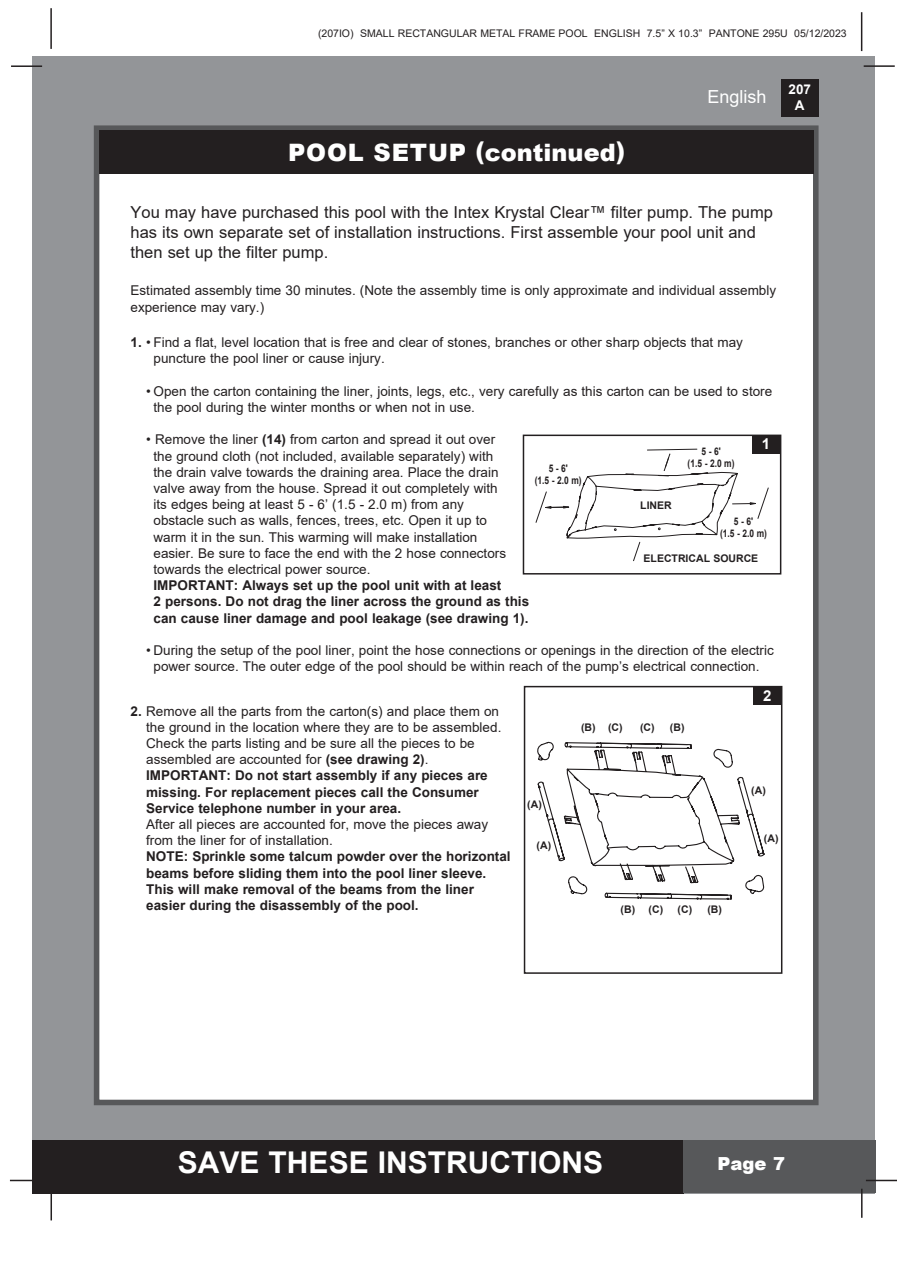
<style>
.page{position:relative;width:897px;height:1264px;background:#fff}
.page>*{position:absolute;margin:0;border:0;box-sizing:border-box;transform-origin:0 0}
.t1{font:700 30px "Arial";color:#fff}
.t2{font:900 24px "Arial";color:#fff}
.t3{font:18px "Arial";color:#fff}
.t4{font:900 18px "Arial";color:#fff}
.t5{font:16.5px/19.8px "Arial";color:#231f20}
.t6{font:700 15px "Arial";color:#fff}
.t7{font:13.5px/16.2px "Arial";color:#231f20}
.t8{font:700 13.5px "Arial";color:#231f20}
.t9{font:700 13.5px/16.2px "Arial";color:#fff;text-align:center}
.t10{font:10.5px "Arial";color:#231f20}
.t11{font:700 10.5px "Arial";color:#231f20}
.t12{font:700 10.5px "Arial";color:#231f20;scale:.8 1}
.s1{font-weight:700}
</style>
<div class="page">
<div style="left:33px;top:56px;width:842px;height:1137px;background:#939598"></div>
<div style="left:780px;top:79px;width:38px;height:38px;background:#231f20"></div>
<hr style="left:863px;top:65px;width:31px;height:2px;background:#231f20">
<hr style="left:50px;top:8px;width:2px;height:41px;background:#231f20">
<hr style="left:860px;top:12px;width:2px;height:39px;background:#231f20">
<div style="left:33px;top:1140px;width:650px;height:53px;background:#231f20"></div>
<div style="left:683px;top:1140px;width:192px;height:53px;background:#57585a"></div>
<hr style="left:865px;top:1179px;width:31px;height:2px;background:#231f20">
<hr style="left:860px;top:1188px;width:2px;height:29px;background:#231f20">
<hr style="left:50px;top:1190px;width:2px;height:30px;background:#231f20">
<hr style="left:10px;top:1179px;width:31px;height:2px;background:#231f20">
<hr style="left:11px;top:65px;width:31px;height:2px;background:#231f20">
<div style="left:94px;top:125px;width:724px;height:980px;background:#fff;border:6px solid #57585a"></div>
<div style="left:99px;top:130px;width:714px;height:44px;background:#231f20"></div>
<svg style="left:537px;top:741px;width:228px;height:158px"></svg>
<div style="left:523px;top:686px;width:259px;height:288px;border:2px solid #231f20"></div>
<div style="left:753px;top:687px;width:28px;height:18px;background:#231f20"></div>
<svg style="left:535px;top:449px;width:233px;height:113px"></svg>
<div style="left:522px;top:434px;width:259px;height:140px;border:2px solid #231f20"></div>
<div style="left:752px;top:436px;width:28px;height:17px;background:#231f20"></div>
<p class="t10" style="left:318px;top:26px;width:530px">(207IO) SMALL RECTANGULAR METAL FRAME POOL ENGLISH 7.5” X 10.3” PANTONE 295U 05/12/2023</p>
<p class="t2" style="left:288px;top:135px;width:338px">POOL SETUP (continued)</p>
<h3 class="t3" style="left:707px;top:84px;width:61px">English</h3>
<p class="t9" style="left:788px;top:81px;width:24px">207<br>A</p>
<p class="t5" style="left:130px;top:202px;width:643px">You may have purchased this pool with the Intex Krystal Clear™ filter pump. The pump has its own separate set of installation instructions. First assemble your pool unit and then set up the filter pump.</p>
<p class="t7" style="left:130px;top:282px;width:647px;line-height:17px">Estimated assembly time 30 minutes. (Note the assembly time is only approximate and individual assembly experience may vary.)</p>
<p class="t7" style="left:130px;top:334px;width:614px"><span class="s1">1.</span> • Find a flat, level location that is free and clear of stones, branches or other sharp objects that may</p>
<p class="t7" style="left:153px;top:350px;width:233px">puncture the pool liner or cause injury.</p>
<p class="t7" style="left:146px;top:383px;width:627px">• Open the carton containing the liner, joints, legs, etc., very carefully as this carton can be used to store</p>
<p class="t7" style="left:153px;top:399px;width:323px">the pool during the winter months or when not in use.</p>
<p class="t7" style="left:146px;top:431px;width:350px">• Remove the liner <span class="s1">(14)</span> from carton and spread it out over</p>
<p class="t7" style="left:153px;top:447px;width:341px">the ground cloth (not included, available separately) with</p>
<p class="t7" style="left:153px;top:464px;width:346px">the drain valve towards the draining area. Place the drain valve away from the house. Spread it out completely with</p>
<p class="t7" style="left:153px;top:496px;width:312px">its edges being at least 5 - 6’ (1.5 - 2.0 m) from any</p>
<p class="t7" style="left:153px;top:512px;width:335px">obstacle such as walls, fences, trees, etc. Open it up to warm it in the sun. This warming will make installation</p>
<p class="t7" style="left:153px;top:545px;width:354px">easier. Be sure to face the end with the 2 hose connectors towards the electrical power source.</p>
<p class="t8" style="left:153px;top:576px;width:349px">IMPORTANT: Always set up the pool unit with at least</p>
<p class="t8" style="left:153px;top:592px;width:377px">2 persons. Do not drag the liner across the ground as this</p>
<p class="t8" style="left:153px;top:608px;width:376px">can cause liner damage and pool leakage (see drawing 1).</p>
<p class="t7" style="left:146px;top:642px;width:629px">• During the setup of the pool liner, point the hose connections or openings in the direction of the electric</p>
<p class="t7" style="left:153px;top:658px;width:607px">power source. The outer edge of the pool should be within reach of the pump’s electrical connection.</p>
<p class="t7" style="left:130px;top:702px;width:370px"><span class="s1">2.</span> Remove all the parts from the carton(s) and place them on</p>
<p class="t7" style="left:146px;top:719px;width:356px">the ground in the location where they are to be assembled.</p>
<p class="t7" style="left:146px;top:735px;width:330px">Check the parts listing and be sure all the pieces to be</p>
<p class="t7" style="left:146px;top:751px;width:284px">assembled are accounted for <span class="s1">(see drawing 2)</span>.</p>
<p class="t8" style="left:146px;top:766px;width:343px">IMPORTANT: Do not start assembly if any pieces are</p>
<p class="t8" style="left:146px;top:782px;width:334px">missing. For replacement pieces call the Consumer</p>
<p class="t8" style="left:146px;top:798px;width:256px">Service telephone number in your area.</p>
<p class="t7" style="left:146px;top:816px;width:343px">After all pieces are accounted for, move the pieces away</p>
<p class="t7" style="left:146px;top:832px;width:188px">from the liner for of installation.</p>
<p class="t8" style="left:146px;top:847px;width:366px">NOTE: Sprinkle some talcum powder over the horizontal</p>
<p class="t8" style="left:146px;top:863px;width:341px">beams before sliding them into the pool liner sleeve.</p>
<p class="t8" style="left:146px;top:879px;width:329px">This will make removal of the beams from the liner</p>
<p class="t8" style="left:146px;top:896px;width:274px">easier during the disassembly of the pool.</p>
<p class="t6" style="left:761px;top:433px;width:10px">1</p>
<p class="t12" style="left:701px;top:444px;width:26px">5 - 6'</p>
<p class="t12" style="left:687px;top:456px;width:60px">(1.5 - 2.0 m)</p>
<p class="t12" style="left:548px;top:460px;width:26px">5 - 6'</p>
<p class="t12" style="left:534px;top:472px;width:60px">(1.5 - 2.0 m)</p>
<p class="t11" style="left:640px;top:497px;width:33px">LINER</p>
<p class="t12" style="left:733px;top:514px;width:26px">5 - 6'</p>
<p class="t12" style="left:720px;top:526px;width:60px">(1.5 - 2.0 m)</p>
<p class="t11" style="left:643px;top:550px;width:116px">ELECTRICAL SOURCE</p>
<p class="t6" style="left:763px;top:685px;width:10px">2</p>
<p class="t11" style="left:581px;top:720px;width:16px">(B)</p>
<p class="t11" style="left:608px;top:720px;width:16px">(C)</p>
<p class="t11" style="left:640px;top:720px;width:16px">(C)</p>
<p class="t11" style="left:669px;top:720px;width:16px">(B)</p>
<p class="t11" style="left:751px;top:783px;width:16px">(A)</p>
<p class="t11" style="left:763px;top:830px;width:16px">(A)</p>
<p class="t11" style="left:527px;top:797px;width:16px">(A)</p>
<p class="t11" style="left:536px;top:838px;width:16px">(A)</p>
<p class="t11" style="left:620px;top:902px;width:16px">(B)</p>
<p class="t11" style="left:648px;top:902px;width:16px">(C)</p>
<p class="t11" style="left:677px;top:902px;width:16px">(C)</p>
<p class="t11" style="left:707px;top:902px;width:16px">(B)</p>
<h1 class="t1" style="left:178px;top:1141px;width:427px">SAVE THESE INSTRUCTIONS</h1>
<h3 class="t4" style="left:717px;top:1150px;width:69px">Page 7</h3>
</div>
